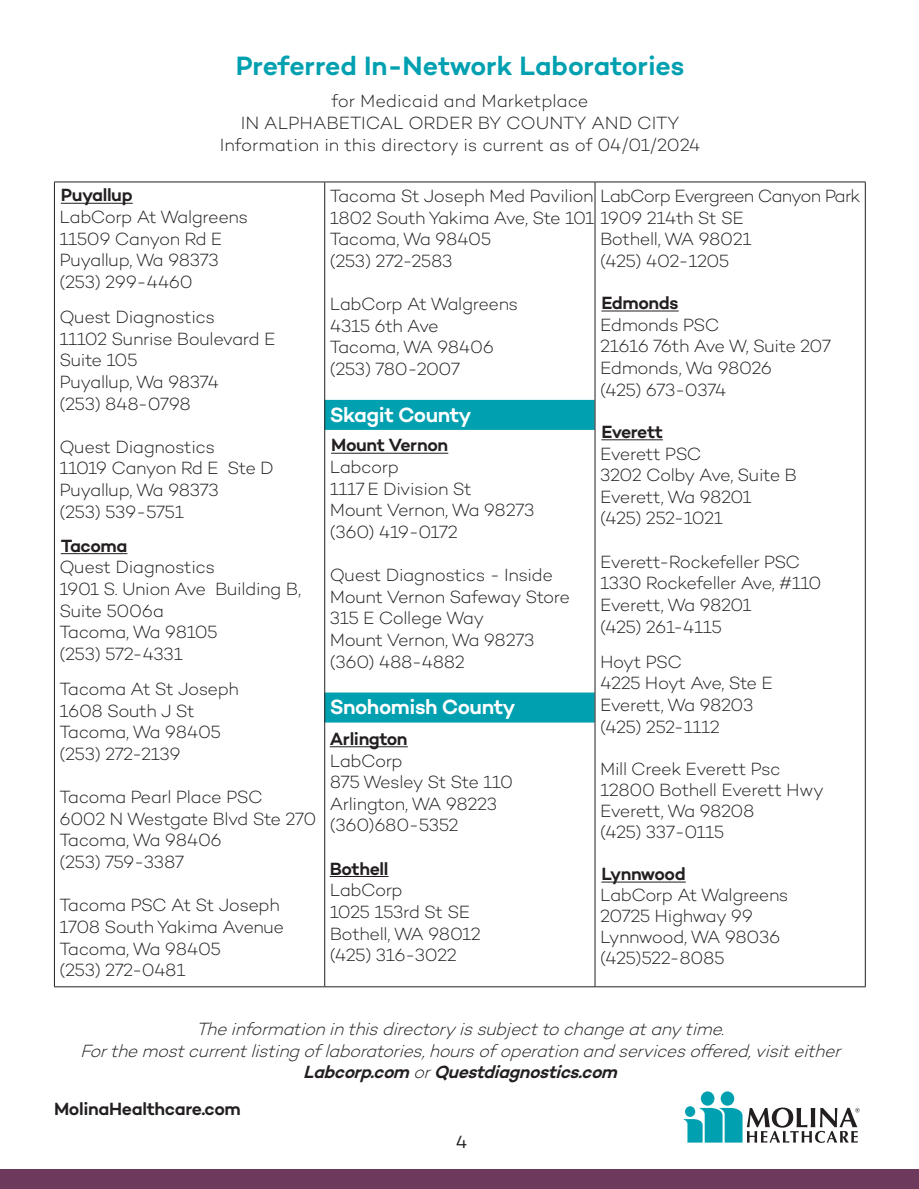
<style>
.page{position:relative;width:919px;height:1189px;background:#fff}
.page>*{position:absolute;margin:0;border:0;box-sizing:border-box;transform-origin:0 0}
.t1{font:600 27px "Campton";letter-spacing:-.005em;color:#00a0b0}
.t2{font:600 21px "Campton";letter-spacing:-.025em;color:#fff}
.t3{font:300 18px/21.6px "Campton";letter-spacing:-.025em;color:#231f20}
.t4{font:italic 300 18px/21.6px "Campton";color:#231f20;text-align:center}
.t5{font:300 18px/21.6px "Campton";color:#231f20;text-align:center}
.t6{font:600 18px "Campton";letter-spacing:-.02em;color:#231f20}
.t7{font:18px "Campton";color:#231f20}
.s1{font-weight:600}
</style>
<div class="page">
<div style="left:0;top:1168px;width:918px;height:20px;background:#6d3a5d"></div>
<div style="left:720px;top:1091px;width:13px;height:14px;background:#00a0b0;border-radius:50%"></div>
<svg style="left:700px;top:1090px;width:14px;height:15px"></svg>
<svg style="left:683px;top:1107px;width:176px;height:35px"></svg>
<svg style="left:684px;top:1105px;width:10px;height:11px"></svg>
<hr style="left:61px;top:203px;width:72px;height:1px;background:#231f20">
<hr style="left:61px;top:553px;width:66px;height:1px;background:#231f20">
<div style="left:324px;top:400px;width:270px;height:30px;background:#00a0b0"></div>
<hr style="left:331px;top:452px;width:117px;height:1px;background:#231f20">
<div style="left:324px;top:692px;width:270px;height:30px;background:#00a0b0"></div>
<hr style="left:329px;top:746px;width:78px;height:1px;background:#231f20">
<hr style="left:329px;top:875px;width:59px;height:1px;background:#231f20">
<hr style="left:601px;top:310px;width:77px;height:1px;background:#231f20">
<hr style="left:601px;top:439px;width:61px;height:1px;background:#231f20">
<hr style="left:601px;top:881px;width:84px;height:1px;background:#231f20">
<hr style="left:54px;top:181px;width:270px;height:1px;background:#231f20">
<hr style="left:54px;top:182px;width:1px;height:804px;background:#231f20">
<hr style="left:324px;top:181px;width:270px;height:1px;background:#231f20">
<hr style="left:324px;top:182px;width:1px;height:804px;background:#231f20">
<hr style="left:594px;top:181px;width:271px;height:1px;background:#231f20">
<hr style="left:594px;top:182px;width:1px;height:804px;background:#231f20">
<hr style="left:864px;top:182px;width:1px;height:804px;background:#231f20">
<hr style="left:54px;top:986px;width:270px;height:1px;background:#231f20">
<hr style="left:324px;top:986px;width:270px;height:1px;background:#231f20">
<hr style="left:594px;top:986px;width:271px;height:1px;background:#231f20">
<h1 class="t1" style="left:235px;top:48px;width:450px">Preferred In-Network Laboratories</h1>
<p class="t5" style="left:220px;top:90px;width:482px">for Medicaid and Marketplace<br>IN ALPHABETICAL ORDER BY COUNTY AND CITY<br>Information in this directory is current as of 04/01/2024</p>
<p class="t6" style="left:61px;top:184px;width:73px">Puyallup</p>
<p class="t3" style="left:59px;top:206px;width:190px">LabCorp At Walgreens<br>11509 Canyon Rd E<br>Puyallup, Wa 98373 (253) 299-4460</p>
<p class="t3" style="left:59px;top:306px;width:217px">Quest Diagnostics<br>11102 Sunrise Boulevard E<br>Suite 105<br>Puyallup, Wa 98374<br>(253) 848-0798</p>
<p class="t3" style="left:59px;top:435px;width:216px">Quest Diagnostics<br>11019 Canyon Rd E Ste D<br>Puyallup, Wa 98373<br>(253) 539-5751</p>
<p class="t6" style="left:61px;top:534px;width:68px">Tacoma</p>
<p class="t3" style="left:59px;top:556px;width:243px">Quest Diagnostics<br>1901 S. Union Ave Building B,<br>Suite 5006a<br>Tacoma, Wa 98105<br>(253) 572-4331</p>
<p class="t3" style="left:59px;top:677px;width:181px">Tacoma At St Joseph<br>1608 South J St<br>Tacoma, Wa 98405 (253) 272-2139</p>
<p class="t3" style="left:59px;top:785px;width:258px">Tacoma Pearl Place PSC<br>6002 N Westgate Blvd Ste 270<br>Tacoma, Wa 98406<br>(253) 759-3387</p>
<p class="t3" style="left:59px;top:893px;width:226px">Tacoma PSC At St Joseph<br>1708 South Yakima Avenue<br>Tacoma, Wa 98405<br>(253) 272-0481</p>
<p class="t3" style="left:329px;top:185px;width:532px">Tacoma St Joseph Med Pavilion LabCorp Evergreen Canyon Park 1802 South Yakima Ave, Ste 101 1909 214th St SE<br>Tacoma, Wa 98405<br>(253) 272-2583</p>
<p class="t3" style="left:329px;top:293px;width:190px">LabCorp At Walgreens<br>4315 6th Ave<br>Tacoma, WA 98406 (253) 780-2007</p>
<p class="t2" style="left:329px;top:401px;width:143px">Skagit County</p>
<p class="t6" style="left:331px;top:433px;width:119px">Mount Vernon</p>
<p class="t3" style="left:329px;top:455px;width:206px">Labcorp<br>1117 E Division St<br>Mount Vernon, Wa 98273 (360) 419-0172</p>
<p class="t3" style="left:329px;top:563px;width:242px">Quest Diagnostics - Inside<br>Mount Vernon Safeway Store<br>315 E College Way<br>Mount Vernon, Wa 98273 (360) 488-4882</p>
<p class="t2" style="left:329px;top:693px;width:187px">Snohomish County</p>
<p class="t6" style="left:329px;top:727px;width:79px">Arlington</p>
<p class="t3" style="left:329px;top:749px;width:185px">LabCorp<br>875 Wesley St Ste 110<br>Arlington, WA 98223 (360)680-5352</p>
<p class="t6" style="left:329px;top:856px;width:60px">Bothell</p>
<p class="t3" style="left:329px;top:878px;width:152px">LabCorp<br>1025 153rd St SE<br>Bothell, WA 98012 (425) 316-3022</p>
<p class="t3" style="left:599px;top:228px;width:153px">Bothell, WA 98021 (425) 402-1205</p>
<p class="t6" style="left:601px;top:291px;width:79px">Edmonds</p>
<p class="t3" style="left:599px;top:313px;width:232px">Edmonds PSC<br>21616 76th Ave W, Suite 207<br>Edmonds, Wa 98026<br>(425) 673-0374</p>
<p class="t6" style="left:601px;top:420px;width:63px">Everett</p>
<p class="t3" style="left:599px;top:442px;width:198px">Everett PSC<br>3202 Colby Ave, Suite B<br>Everett, Wa 98201 (425) 252-1021</p>
<p class="t3" style="left:599px;top:550px;width:223px">Everett-Rockefeller PSC<br>1330 Rockefeller Ave, #110<br>Everett, Wa 98201<br>(425) 261-4115</p>
<p class="t3" style="left:599px;top:650px;width:174px">Hoyt PSC<br>4225 Hoyt Ave, Ste E<br>Everett, Wa 98203 (425) 252-1112</p>
<p class="t3" style="left:599px;top:757px;width:225px;line-height:21.1px">Mill Creek Everett Psc<br>12800 Bothell Everett Hwy<br>Everett, Wa 98208<br>(425) 337-0115</p>
<p class="t6" style="left:601px;top:862px;width:86px">Lynnwood</p>
<p class="t3" style="left:599px;top:884px;width:190px;line-height:21px">LabCorp At Walgreens<br>20725 Highway 99<br>Lynnwood, WA 98036 (425)522-8085</p>
<p class="t4" style="left:80px;top:1017px;width:767px">Theinformationinthisdirectoryissubjecttochangeatanytime.<br>Forthemostcurrentlistingoflaboratories,hoursofoperationandservicesoffered,visiteither<br><span class="s1">Labcorp.com</span> or<span class="s1">Questdiagnostics.com</span></p>
<p class="t6" style="left:54px;top:1096px;width:188px">MolinaHealthcare.com</p>
<p class="t7" style="left:455px;top:1129px;width:13px">4</p>
</div>
